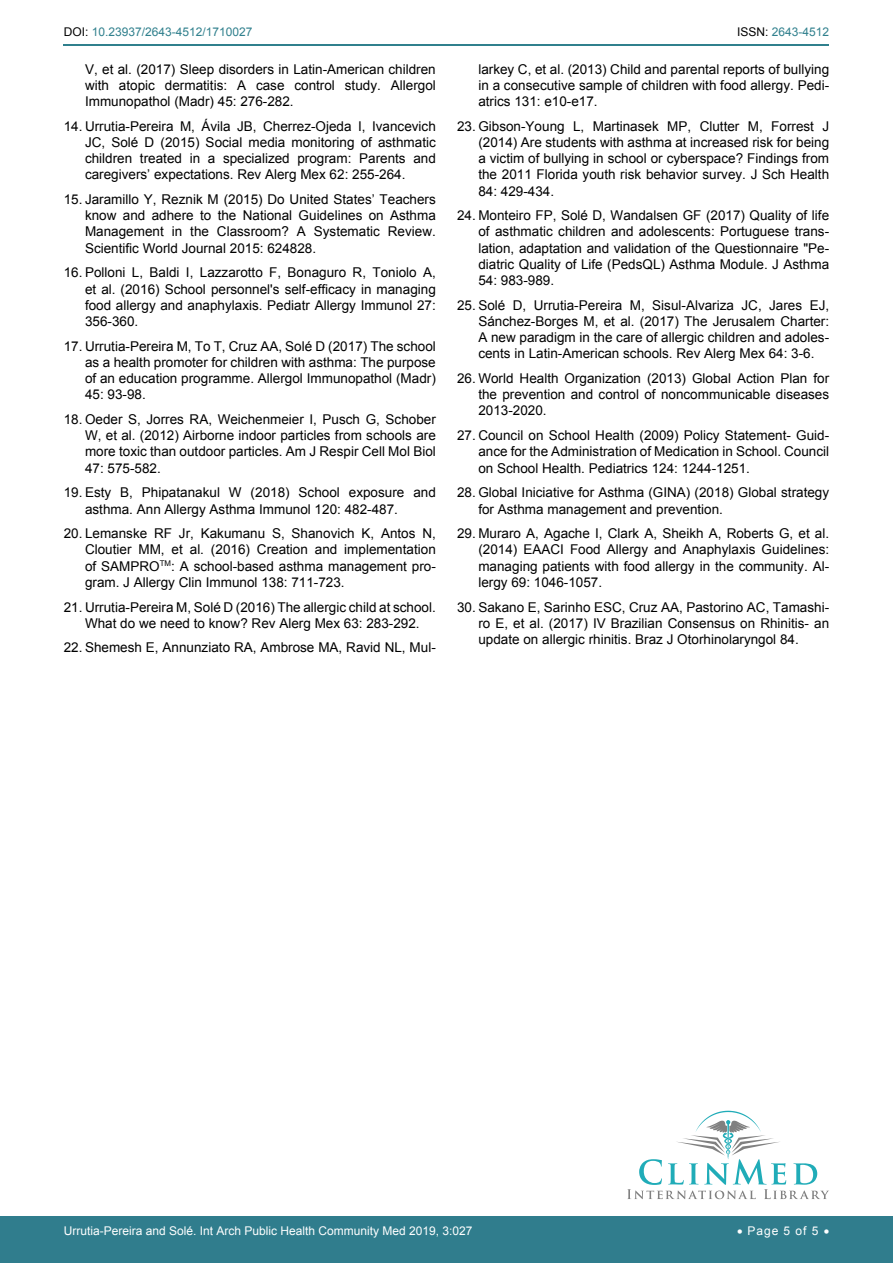
<style>
.page{position:relative;width:893px;height:1263px;background:#fff}
.page>*{position:absolute;margin:0;border:0;box-sizing:border-box;transform-origin:0 0}
.t1{font:13.5px/16.2px "Arial";color:#000;text-align:justify}
.t2{font:12px "Arial";color:#fff}
.t3{font:12px "Arial";color:#30808d}
.s1{color:#000}
</style>
<div class="page">
<hr style="left:64px;top:44px;width:765px;height:2px;background:#30808d">
<div style="left:0;top:1217px;width:893px;height:46px;background:#307d8d"></div>
<svg style="left:627px;top:1111px;width:202px;height:88px"></svg>
<p class="t3" style="left:64px;top:24px;width:190px"><span class="s1">DOI:</span> 10.23937/2643-4512/1710027</p>
<p class="t3" style="left:737px;top:24px;width:94px"><span class="s1">ISSN:</span> 2643-4512</p>
<p class="t1" style="left:85px;top:61px;width:352px">V, et al. (2017) Sleep disorders in Latin-American children with atopic dermatitis: A case control study. Allergol Immunopathol (Madr) 45: 276-282.</p>
<p class="t1" style="left:85px;top:118px;width:352px;text-indent:-21px">14. Urrutia-Pereira M, Ávila JB, Cherrez-Ojeda I, Ivancevich JC, Solé D (2015) Social media monitoring of asthmatic children treated in a specialized program: Parents and caregivers’ expectations. Rev Alerg Mex 62: 255-264.</p>
<p class="t1" style="left:85px;top:191px;width:352px;text-indent:-21px">15. Jaramillo Y, Reznik M (2015) Do United States’ Teachers know and adhere to the National Guidelines on Asthma Management in the Classroom? A Systematic Review.<br>Scientific World Journal 2015: 624828.</p>
<p class="t1" style="left:85px;top:265px;width:352px;text-indent:-21px">16. Polloni L, Baldi I, Lazzarotto F, Bonaguro R, Toniolo A, et al. (2016) School personnel's self-efficacy in managing food allergy and anaphylaxis. Pediatr Allergy Immunol 27:<br>356-360.</p>
<p class="t1" style="left:85px;top:338px;width:352px;text-indent:-21px">17. Urrutia-Pereira M, To T, Cruz AA, Solé D (2017) The school as a health promoter for children with asthma: The purpose of an education programme. Allergol Immunopathol (Madr)<br>45: 93-98.</p>
<p class="t1" style="left:85px;top:411px;width:352px;text-indent:-21px">18. Oeder S, Jorres RA, Weichenmeier I, Pusch G, Schober W, et al. (2012) Airborne indoor particles from schools are more toxic than outdoor particles. Am J Respir Cell Mol Biol 47: 575-582.</p>
<p class="t1" style="left:85px;top:485px;width:352px;text-indent:-21px">19. Esty B, Phipatanakul W (2018) School exposure and asthma. Ann Allergy Asthma Immunol 120: 482-487.</p>
<p class="t1" style="left:85px;top:525px;width:352px;text-indent:-21px">20. Lemanske RF Jr, Kakumanu S, Shanovich K, Antos N, Cloutier MM, et al. (2016) Creation and implementation of SAMPRO<sup>TM</sup>: A school-based asthma management pro&shy;gram. J Allergy Clin Immunol 138: 711-723.</p>
<p class="t1" style="left:64px;top:599px;width:374px;text-align:center">21. Urrutia-Pereira M, Solé D (2016) The allergic child at school.<br>What do we need to know? Rev Alerg Mex 63: 283-292.</p>
<p class="t1" style="left:64px;top:640px;width:374px">22. Shemesh E, Annunziato RA, Ambrose MA, Ravid NL, Mul-</p>
<p class="t1" style="left:478px;top:61px;width:352px">larkey C, et al. (2013) Child and parental reports of bullying in a consecutive sample of children with food allergy. Pedi&shy;atrics 131: e10-e17.</p>
<p class="t1" style="left:478px;top:118px;width:352px;text-indent:-21px">23. Gibson-Young L, Martinasek MP, Clutter M, Forrest J (2014) Are students with asthma at increased risk for being a victim of bullying in school or cyberspace? Findings from the 2011 Florida youth risk behavior survey. J Sch Health 84: 429-434.</p>
<p class="t1" style="left:478px;top:208px;width:352px;text-indent:-21px">24. Monteiro FP, Solé D, Wandalsen GF (2017) Quality of life of asthmatic children and adolescents: Portuguese trans&shy;lation, adaptation and validation of the Questionnaire "Pe&shy;diatric Quality of Life (PedsQL) Asthma Module. J Asthma 54: 983-989.</p>
<p class="t1" style="left:478px;top:297px;width:352px;text-indent:-21px">25. Solé D, Urrutia-Pereira M, Sisul-Alvariza JC, Jares EJ, Sánchez-Borges M, et al. (2017) The Jerusalem Charter:<br>A new paradigm in the care of allergic children and adoles&shy;cents in Latin-American schools. Rev Alerg Mex 64: 3-6.</p>
<p class="t1" style="left:478px;top:370px;width:352px;text-indent:-21px">26. World Health Organization (2013) Global Action Plan for the prevention and control of noncommunicable diseases 2013-2020.</p>
<p class="t1" style="left:478px;top:427px;width:352px;text-indent:-21px">27. Council on School Health (2009) Policy Statement- Guid&shy;ance for the Administration of Medication in School. Council on School Health. Pediatrics 124: 1244-1251.</p>
<p class="t1" style="left:478px;top:485px;width:352px;text-indent:-21px">28. Global Iniciative for Asthma (GINA) (2018) Global strategy for Asthma management and prevention.</p>
<p class="t1" style="left:478px;top:525px;width:352px;text-indent:-21px">29. Muraro A, Agache I, Clark A, Sheikh A, Roberts G, et al. (2014) EAACI Food Allergy and Anaphylaxis Guidelines: managing patients with food allergy in the community. Al&shy;lergy 69: 1046-1057.</p>
<p class="t1" style="left:478px;top:599px;width:352px;text-indent:-21px">30. Sakano E, Sarinho ESC, Cruz AA, Pastorino AC, Tamashi&shy;ro E, et al. (2017) IV Brazilian Consensus on Rhinitis- an update on allergic rhinitis. Braz J Otorhinolaryngol 84.</p>
<p class="t2" style="left:64px;top:1223px;width:410px">Urrutia-Pereira and Solé. Int Arch Public Health Community Med 2019, 3:027</p>
<p class="t2" style="left:737px;top:1223px;width:94px">• Page 5 of 5 •</p>
</div>
